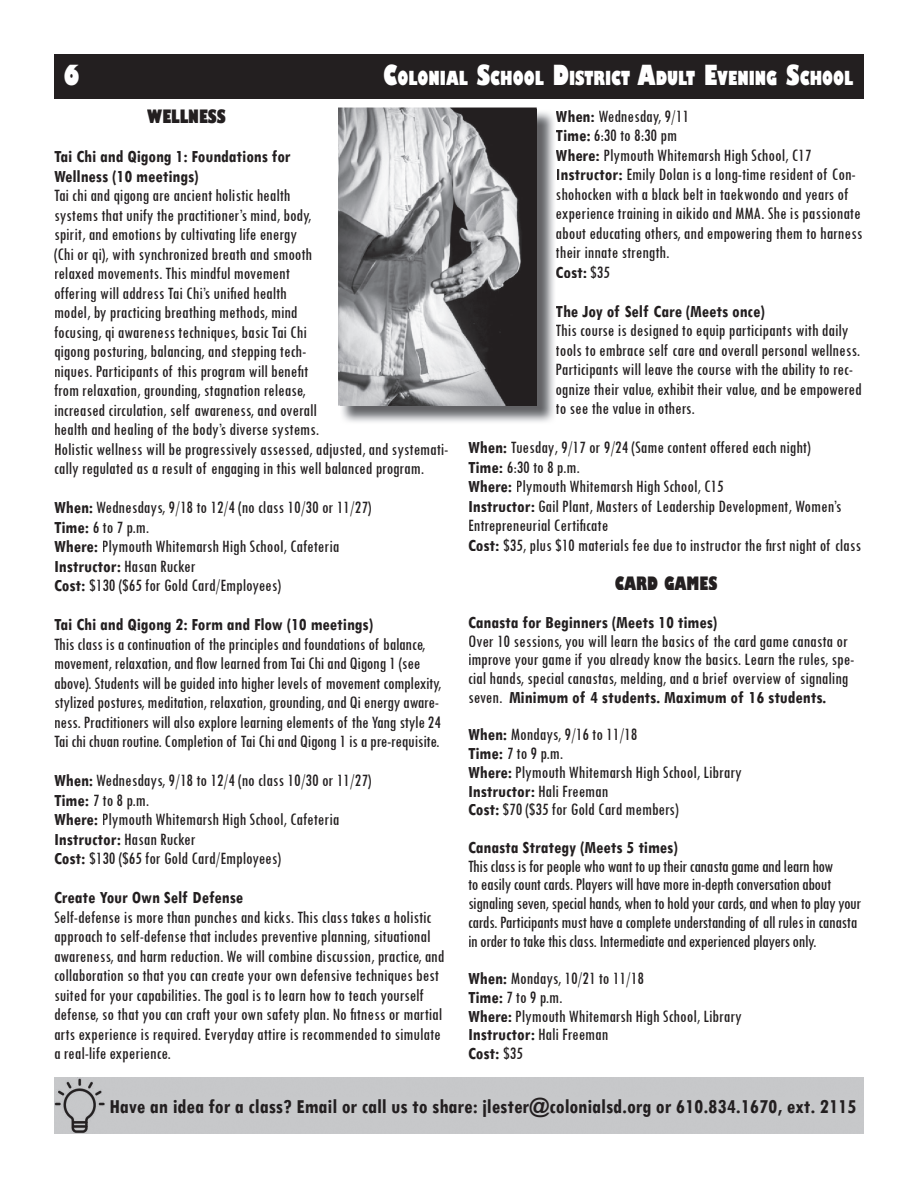
<style>
.page{position:relative;width:918px;height:1188px;background:#fff}
.page>*{position:absolute;margin:0;border:0;box-sizing:border-box;transform-origin:0 0}
.t1{font:800 condensed 27px "Gill Sans";color:#fff}
.t2{font:700 condensed 21px "Tw Cen";color:#231f20}
.t3{font:800 condensed 18.9px "Gill Sans";color:#fff}
.t4{font:condensed 18px/19.5px "Tw Cen";color:#231f20}
.t5{font:condensed 18px/18.8px "Tw Cen";letter-spacing:-.02em;color:#231f20}
.t6{font:700 condensed 18px/19.5px "Tw Cen";color:#231f20}
.t7{font:800 condensed 18px "Gill Sans";color:#231f20}
.s1{font-size:27px}
.s2{font-weight:700}
</style>
<div class="page">
<div style="left:54px;top:1078px;width:810px;height:56px;background:#c7c8ca"></div>
<div style="left:54px;top:54px;width:810px;height:44px;background:#231f20"></div>
<img style="left:342px;top:112px;width:212px;height:310px">
<img style="left:340px;top:110px;width:197px;height:296px">
<div style="left:111px;top:1097px;width:744px;height:20px;background:#c7c8ca"></div>
<h1 class="t1" style="left:64px;top:58px;width:17px">6</h1>
<p class="t3" style="left:383px;top:66px;width:471px"><span class="s1">C</span>OLONIAL <span class="s1">S</span>CHOOL <span class="s1">D</span>ISTRICT <span class="s1">A</span>DULT <span class="s1">E</span>VENING <span class="s1">S</span>CHOOL</p>
<p class="t7" style="left:147px;top:105px;width:80px">WELLNESS</p>
<p class="t6" style="left:54px;top:146px;width:238px">Tai Chi and Qigong 1: Foundations for<br>Wellness (10 meetings)</p>
<p class="t4" style="left:54px;top:186px;width:396px">Tai chi and qigong are ancient holistic health<br>systems that unify the practitioner’s mind, body,<br>spirit, and emotions by cultivating life energy<br>(Chi or qi), with synchronized breath and smooth<br>relaxed movements. This mindful movement<br>offering will address Tai Chi’s unified health<br>model, by practicing breathing methods, mind<br>focusing, qi awareness techniques, basic Tai Chi<br>qigong posturing, balancing, and stepping tech-<br>niques. Participants of this program will benefit<br>from relaxation, grounding, stagnation release,<br>increased circulation, self awareness, and overall<br>health and healing of the body’s diverse systems.<br>Holistic wellness will be progressively assessed, adjusted, and systemati&shy;cally regulated as a result of engaging in this well balanced program.</p>
<p class="t4" style="left:54px;top:498px;width:319px"><span class="s2">When:</span> Wednesdays, 9/18 to 12/4 (no class 10/30 or 11/27)<br><span class="s2">Time:</span> 6 to 7 p.m.<br><span class="s2">Where:</span> Plymouth Whitemarsh High School, Cafeteria <span class="s2">Instructor:</span> Hasan Rucker<br><span class="s2">Cost:</span> $130 ($65 for Gold Card/Employees)</p>
<p class="t6" style="left:54px;top:614px;width:321px">Tai Chi and Qigong 2: Form and Flow (10 meetings)</p>
<p class="t4" style="left:54px;top:634px;width:389px">This class is a continuation of the principles and foundations of balance, movement, relaxation, and flow learned from Tai Chi and Qigong 1 (see above). Students will be guided into higher levels of movement complexity, stylized postures, meditation, relaxation, grounding, and Qi energy aware&shy;ness. Practitioners will also explore learning elements of the Yang style 24<br>Tai chi chuan routine. Completion of Tai Chi and Qigong 1 is a pre-requisite.</p>
<p class="t4" style="left:54px;top:771px;width:319px"><span class="s2">When:</span> Wednesdays, 9/18 to 12/4 (no class 10/30 or 11/27)<br><span class="s2">Time:</span> 7 to 8 p.m.<br><span class="s2">Where:</span> Plymouth Whitemarsh High School, Cafeteria <span class="s2">Instructor:</span> Hasan Rucker<br><span class="s2">Cost:</span> $130 ($65 for Gold Card/Employees)</p>
<p class="t6" style="left:54px;top:887px;width:191px">Create Your Own Self Defense</p>
<p class="t4" style="left:54px;top:907px;width:392px">Self-defense is more than punches and kicks. This class takes a holistic approach to self-defense that includes preventive planning, situational awareness, and harm reduction. We will combine discussion, practice, and collaboration so that you can create your own defensive techniques best suited for your capabilities. The goal is to learn how to teach yourself defense, so that you can craft your own safety plan. No fitness or martial arts experience is required. Everyday attire is recommended to simulate a real-life experience.</p>
<p class="t4" style="left:556px;top:106px;width:308px"><span class="s2">When:</span> Wednesday, 9/11<br><span class="s2">Time:</span> 6:30 to 8:30 pm<br><span class="s2">Where:</span> Plymouth Whitemarsh High School, C17<br><span class="s2">Instructor:</span> Emily Dolan is a long-time resident of Con&shy;shohocken with a black belt in taekwondo and years of experience training in aikido and MMA. She is passionate about educating others, and empowering them to harness their innate strength.<br><span class="s2">Cost:</span> $35</p>
<p class="t6" style="left:556px;top:301px;width:211px">The Joy of Self Care (Meets once)</p>
<p class="t4" style="left:556px;top:320px;width:308px">This course is designed to equip participants with daily tools to embrace self care and overall personal wellness.<br>Participants will leave the course with the ability to rec&shy;ognize their value, exhibit their value, and be empowered to see the value in others.</p>
<p class="t4" style="left:468px;top:437px;width:395px"><span class="s2">When:</span> Tuesday, 9/17 or 9/24 (Same content offered each night)<br><span class="s2">Time:</span> 6:30 to 8 p.m.<br><span class="s2">Where:</span> Plymouth Whitemarsh High School, C15<br><span class="s2">Instructor:</span> Gail Plant, Masters of Leadership Development, Women’s Entrepreneurial Certificate<br><span class="s2">Cost:</span> $35, plus $10 materials fee due to instructor the first night of class</p>
<p class="t7" style="left:615px;top:572px;width:104px">CARD GAMES</p>
<p class="t6" style="left:468px;top:612px;width:251px">Canasta for Beginners (Meets 10 times)</p>
<p class="t4" style="left:468px;top:631px;width:388px;line-height:18.8px">Over 10 sessions, you will learn the basics of the card game canasta or improve your game if you already know the basics. Learn the rules, spe&shy;cial hands, special canastas, melding, and a brief overview of signaling seven. <span class="s2">Minimum of 4 students. Maximum of 16 students.</span></p>
<p class="t4" style="left:468px;top:725px;width:275px;line-height:18.8px"><span class="s2">When:</span> Mondays, 9/16 to 11/18<br><span class="s2">Time:</span> 7 to 9 p.m.<br><span class="s2">Where:</span> Plymouth Whitemarsh High School, Library<br><span class="s2">Instructor:</span> Hali Freeman<br><span class="s2">Cost:</span> $70 ($35 for Gold Card members)</p>
<p class="t6" style="left:468px;top:837px;width:211px">Canasta Strategy (Meets 5 times)</p>
<p class="t5" style="left:468px;top:856px;width:395px">This class is for people who want to up their canasta game and learn how<br>to easily count cards. Players will have more in-depth conversation about signaling seven, special hands, when to hold your cards, and when to play your cards. Participants must have a complete understanding of all rules in canasta in order to take this class. Intermediate and experienced players only.</p>
<p class="t4" style="left:468px;top:969px;width:275px;line-height:18.8px"><span class="s2">When:</span> Mondays, 10/21 to 11/18<br><span class="s2">Time:</span> 7 to 9 p.m.<br><span class="s2">Where:</span> Plymouth Whitemarsh High School, Library<br><span class="s2">Instructor:</span> Hali Freeman<br><span class="s2">Cost:</span> $35</p>
<p class="t2" style="left:109px;top:1094px;width:749px">Have an idea for a class? Email or call us to share: jlester@colonialsd.org or 610.834.1670, ext. 2115</p>
</div>
